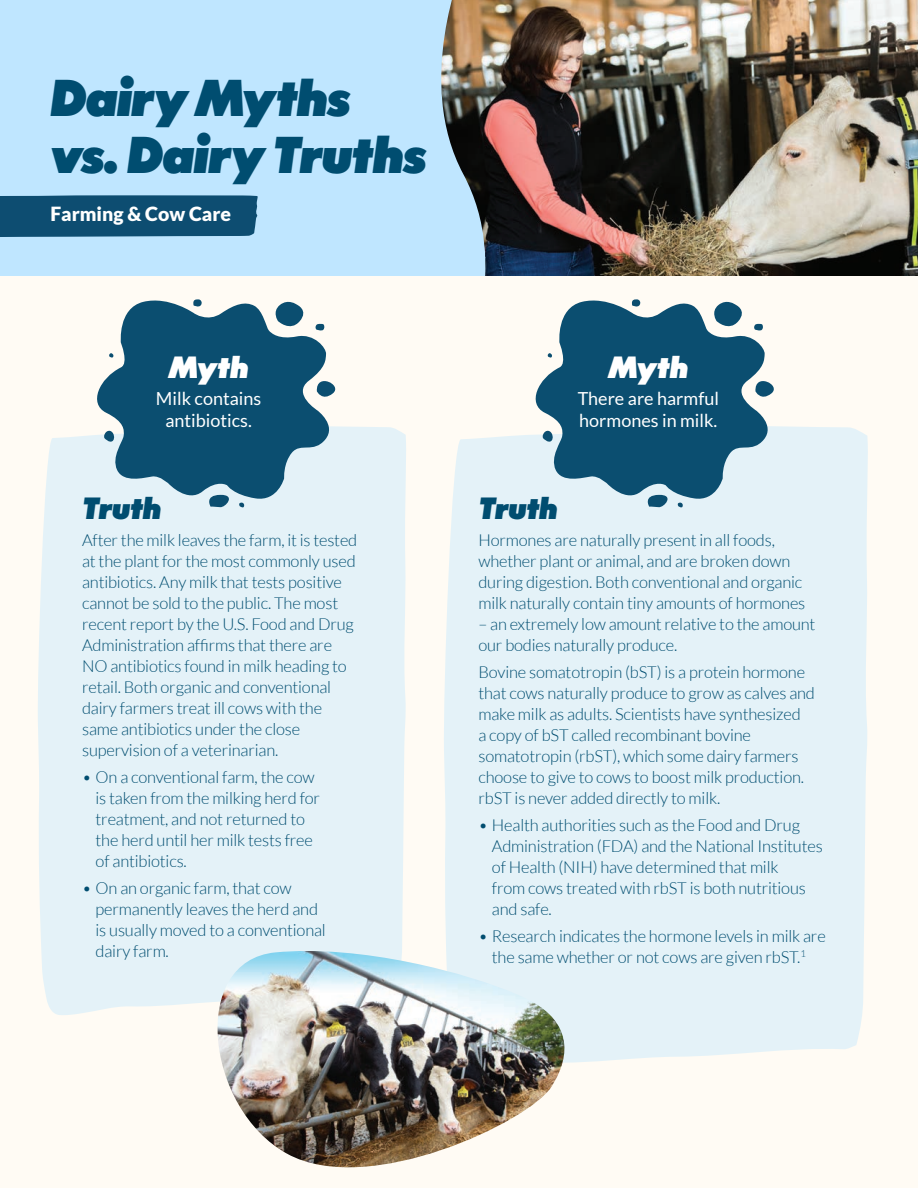
<style>
.page{position:relative;width:918px;height:1188px;background:#fff}
.page>*{position:absolute;margin:0;border:0;box-sizing:border-box;transform-origin:0 0}
.t1{font:italic 48px/57.6px "Supreme Trial Jumbo";letter-spacing:-.01em;color:#004d70}
.t2{font:italic 28.5px "Supreme Trial Jumbo";color:#004d70}
.t3{font:italic 28.5px "Supreme Trial Jumbo";color:#fff}
.t4{font:900 19.5px "Lato";color:#fff}
.t5{font:18px/21.6px "Lato";color:#fff;text-align:center}
.t6{font:300 16.5px/21px "Lato";letter-spacing:-.01em;color:#004d70}
</style>
<div class="page">
<img style="left:513px;top:0;width:405px;height:276px">
<svg style="left:0;top:0;width:513px;height:276px;background:#b5d5ea"></svg>
<div style="left:0;top:276px;width:918px;height:912px;background:#fffbf4"></div>
<div style="left:38px;top:426px;width:368px;height:589px;background:#e4f2f8"></div>
<div style="left:444px;top:426px;width:424px;height:637px;background:#e4f2f8"></div>
<img style="left:216px;top:951px;width:350px;height:217px">
<svg style="left:0;top:195px;width:258px;height:43px;background:#165578"></svg>
<svg style="left:88px;top:300px;width:249px;height:204px;background:#508198"></svg>
<svg style="left:103px;top:430px;width:13px;height:13px"></svg>
<svg style="left:316px;top:372px;width:21px;height:30px"></svg>
<svg style="left:315px;top:324px;width:10px;height:8px"></svg>
<svg style="left:272px;top:300px;width:37px;height:32px"></svg>
<svg style="left:192px;top:299px;width:11px;height:9px"></svg>
<svg style="left:108px;top:353px;width:6px;height:6px"></svg>
<svg style="left:204px;top:495px;width:41px;height:14px"></svg>
<svg style="left:527px;top:300px;width:249px;height:204px;background:#508198"></svg>
<svg style="left:541px;top:430px;width:13px;height:13px"></svg>
<svg style="left:754px;top:372px;width:22px;height:30px"></svg>
<svg style="left:754px;top:324px;width:10px;height:8px"></svg>
<svg style="left:710px;top:300px;width:38px;height:32px"></svg>
<svg style="left:631px;top:299px;width:11px;height:9px"></svg>
<svg style="left:547px;top:353px;width:6px;height:6px"></svg>
<svg style="left:642px;top:495px;width:41px;height:14px"></svg>
<h1 class="t1" style="left:50px;top:72px;width:378px">Dairy Myths vs. Dairy Truths</h1>
<p class="t4" style="left:50px;top:207px;width:182px">Farming &amp; Cow Care</p>
<h2 class="t3" style="left:169px;top:354px;width:81px">Myth</h2>
<p class="t5" style="left:156px;top:389px;width:107px">Milk contains antibiotics.</p>
<h2 class="t2" style="left:82px;top:495px;width:81px">Truth</h2>
<p class="t6" style="left:82px;top:530px;width:277px">After the milk leaves the farm, it is tested at the plant for the most commonly used antibiotics. Any milk that tests positive cannot be sold to the public. The most recent report by the U.S. Food and Drug Administration affirms that there are NO antibiotics found in milk heading to retail. Both organic and conventional dairy farmers treat ill cows with the same antibiotics under the close supervision of a veterinarian.</p>
<p class="t6" style="left:96px;top:767px;width:226px;text-indent:-13px">• On a conventional farm, the cow is taken from the milking herd for treatment, and not returned to the herd until her milk tests free of antibiotics.</p>
<p class="t6" style="left:96px;top:878px;width:232px;text-indent:-13px">• On an organic farm, that cow permanently leaves the herd and is usually moved to a conventional dairy farm.</p>
<h2 class="t3" style="left:609px;top:354px;width:81px">Myth</h2>
<p class="t5" style="left:578px;top:389px;width:143px;text-align:left">There are harmful hormones in milk.</p>
<h2 class="t2" style="left:478px;top:495px;width:81px">Truth</h2>
<p class="t6" style="left:478px;top:530px;width:328px">Hormones are naturally present in all foods, whether plant or animal, and are broken down during digestion. Both conventional and organic milk naturally contain tiny amounts of hormones</p>
<p class="t6" style="left:478px;top:614px;width:339px">– an extremely low amount relative to the amount our bodies naturally produce.</p>
<p class="t6" style="left:478px;top:662px;width:338px">Bovine somatotropin (bST) is a protein hormone that cows naturally produce to grow as calves and make milk as adults. Scientists have synthesized<br>a copy of bST called recombinant bovine somatotropin (rbST), which some dairy farmers choose to give to cows to boost milk production. rbST is never added directly to milk.</p>
<p class="t6" style="left:492px;top:815px;width:332px;text-indent:-13px">• Health authorities such as the Food and Drug Administration (FDA) and the National Institutes of Health (NIH) have determined that milk<br>from cows treated with rbST is both nutritious and safe.</p>
<p class="t6" style="left:478px;top:926px;width:349px;text-align:center">• Research indicates the hormone levels in milk are the same whether or not cows are given rbST.<sup>1</sup></p>
</div>
